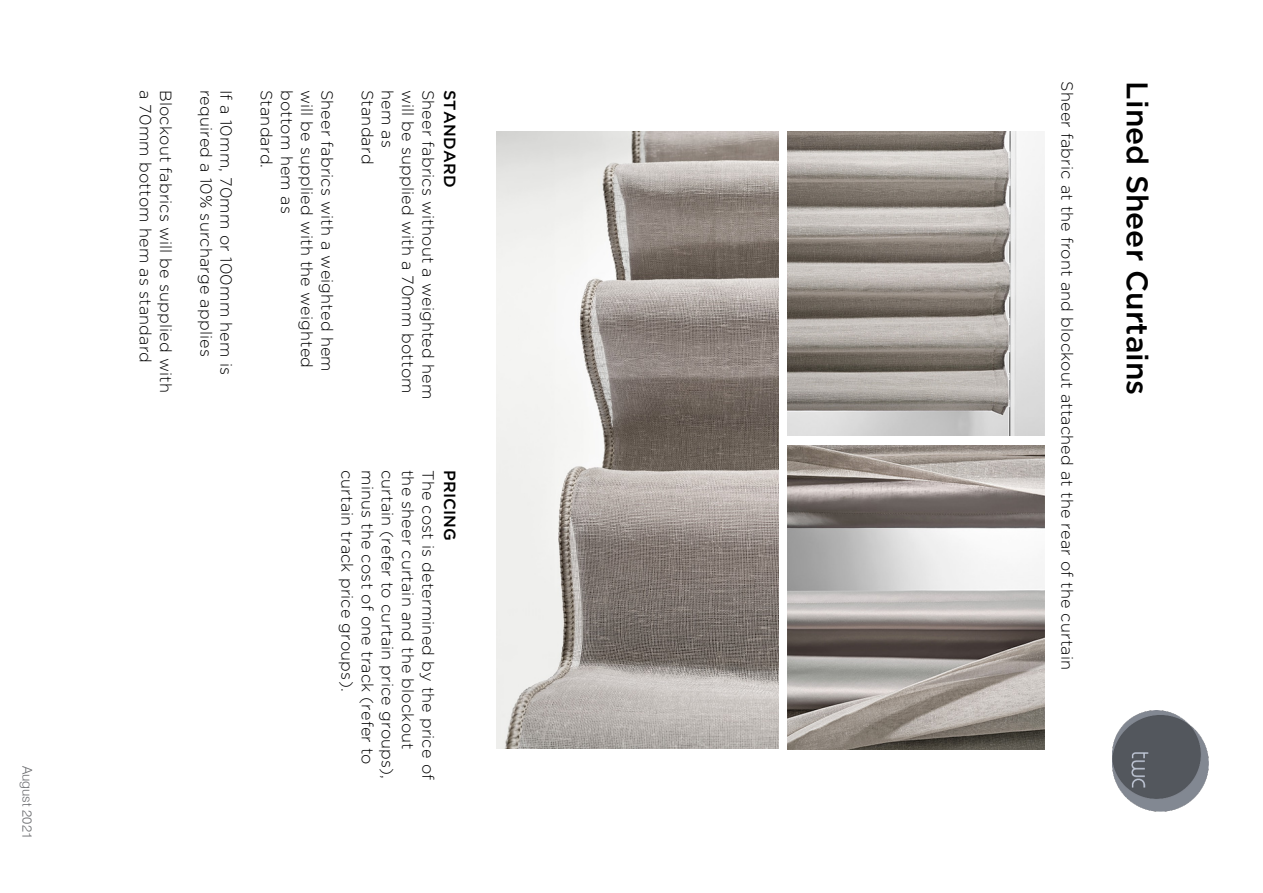
<style>
.page{position:relative;width:1263px;height:893px;background:#fff}
.page>*{position:absolute;margin:0;border:0;box-sizing:border-box;transform-origin:0 0}
.t1{font:500 29.85px "Gotham";letter-spacing:.005em;color:#000}
.t2{font:300 16.2px "Gotham";letter-spacing:.01em;color:#000}
.t3{font:500 16.2px "Gotham";letter-spacing:.015em;color:#000}
.t4{font:300 13.5px "Swiss 721 BT";color:#6c6d70}
</style>
<div class="page">
<img style="left:1112px;top:711px;width:96px;height:101px">
<img style="left:496px;top:131px;width:282px;height:617px">
<img style="left:787px;top:445px;width:257px;height:304px">
<img style="left:787px;top:131px;width:257px;height:304px">
<p class="t4" style="left:35px;top:766px;width:75px;rotate:90deg">August 2021</p>
<p class="t2" style="left:437px;top:90px;width:311px;rotate:90deg">Sheer fabrics without a weighted hem</p>
<p class="t3" style="left:461px;top:90px;width:99px;rotate:90deg">STANDARD</p>
<p class="t2" style="left:235px;top:90px;width:287px;rotate:90deg">If a 10mm, 70mm or 100mm hem is</p>
<p class="t2" style="left:275px;top:90px;width:80px;rotate:90deg">Standard.</p>
<p class="t2" style="left:296px;top:90px;width:125px;rotate:90deg">bottom hem as</p>
<p class="t2" style="left:316px;top:90px;width:280px;rotate:90deg">will be supplied with the weighted</p>
<p class="t2" style="left:336px;top:90px;width:283px;rotate:90deg">Sheer fabrics with a weighted hem</p>
<p class="t2" style="left:376px;top:90px;width:76px;rotate:90deg">Standard</p>
<p class="t2" style="left:396px;top:90px;width:59px;rotate:90deg">hem as</p>
<p class="t2" style="left:417px;top:90px;width:305px;rotate:90deg">will be supplied with a 70mm bottom</p>
<p class="t2" style="left:154px;top:90px;width:275px;rotate:90deg">a 70mm bottom hem as standard</p>
<p class="t2" style="left:175px;top:90px;width:304px;rotate:90deg">Blockout fabrics will be supplied with</p>
<p class="t2" style="left:215px;top:90px;width:268px;rotate:90deg">required a 10% surcharge applies</p>
<p class="t2" style="left:356px;top:470px;width:223px;rotate:90deg">curtain track price groups).</p>
<p class="t2" style="left:376px;top:470px;width:296px;rotate:90deg">minus the cost of one track (refer to</p>
<p class="t2" style="left:396px;top:470px;width:311px;rotate:90deg">curtain (refer to curtain price groups),</p>
<p class="t2" style="left:417px;top:470px;width:281px;rotate:90deg">the sheer curtain and the blockout</p>
<p class="t2" style="left:437px;top:470px;width:312px;rotate:90deg">The cost is determined by the price of</p>
<p class="t3" style="left:461px;top:470px;width:73px;rotate:90deg">PRICING</p>
<p class="t2" style="left:1076px;top:81px;width:590px;rotate:90deg">Sheer fabric at the front and blockout attached at the rear of the curtain</p>
<h1 class="t1" style="left:1157px;top:81px;width:315px;rotate:90deg">Lined Sheer Curtains</h1>
</div>
